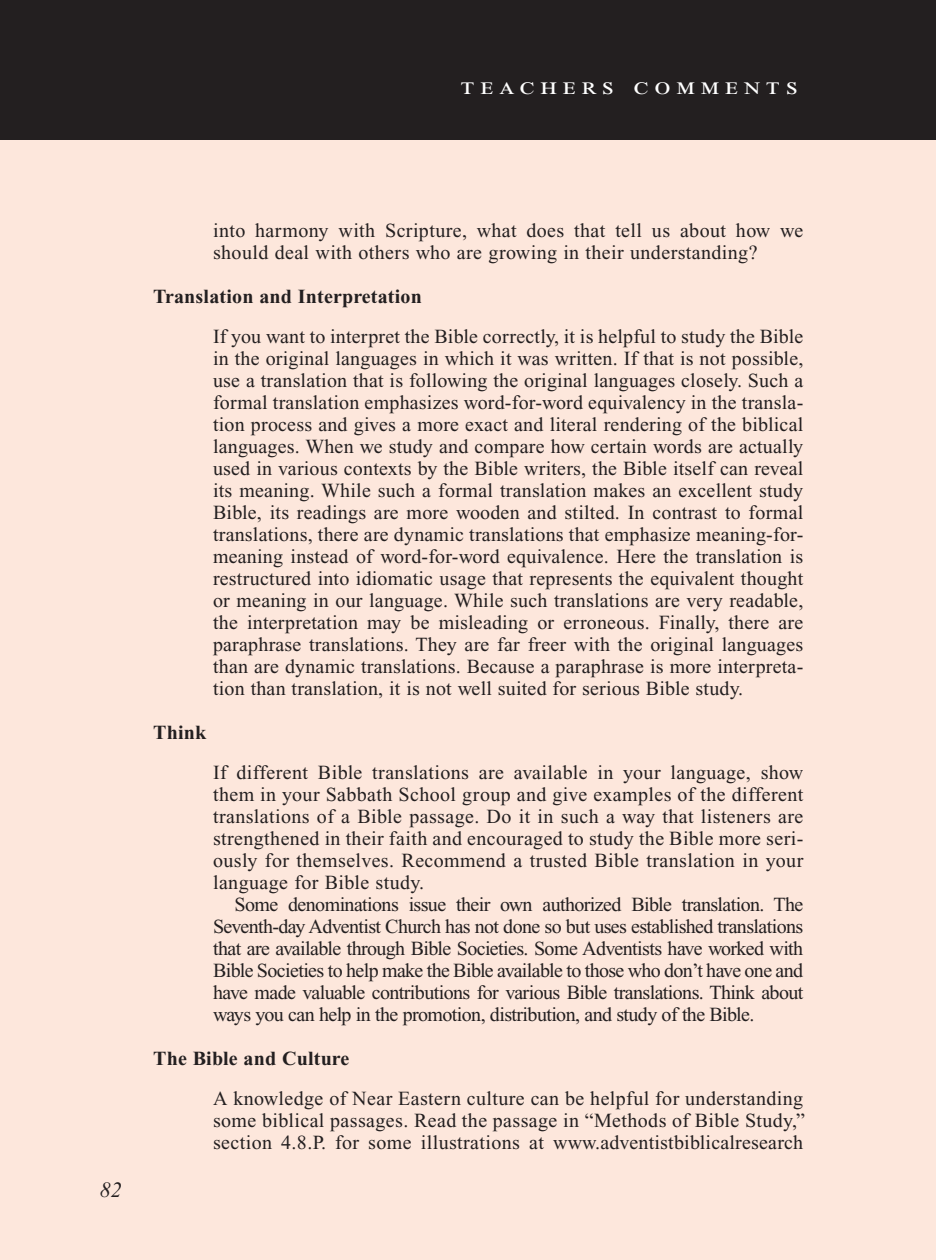
<style>
.page{position:relative;width:936px;height:1260px;background:#fff}
.page>*{position:absolute;margin:0;border:0;box-sizing:border-box;transform-origin:0 0}
.Teachers_Comments_He{font:24px "Times New Roman PS Std";letter-spacing:.2em;color:#fff;scale:1.2 1}
.PageNumbers{font:italic 22px "Times New Roman PS Std";color:#231f20}
.Objectives_Body_Text{font:20px/22px "Times New Roman PS Std";letter-spacing:.02em;color:#231f20;text-align:justify}
.Roman_Numeral_Sub_He{font:700 20px "Times New Roman PS Std";letter-spacing:.01em;color:#231f20}
</style>
<div class="page">
<div style="left:0;top:134px;width:936px;height:1126px;background:#fde7dc"></div>
<div style="left:0;top:0;width:936px;height:140px;background:#231f20"></div>
<p class="Teachers_Comments_He" style="left:461px;top:73px;width:283px">teachers comments</p>
<p class="PageNumbers" style="left:100px;top:1178px;width:23px">82</p>
<p class="Objectives_Body_Text" style="left:213px;top:219px;width:592px">into harmony with Scripture, what does that tell us about how we should deal with others who are growing in their understanding?</p>
<p class="Roman_Numeral_Sub_He" style="left:153px;top:285px;width:270px">Translation and Interpretation</p>
<p class="Objectives_Body_Text" style="left:213px;top:325px;width:592px">If you want to interpret the Bible correctly, it is helpful to study the Bible in the original languages in which it was written. If that is not possible, use a translation that is following the original languages closely. Such a formal translation emphasizes word-for-word equivalency in the transla&shy;tion process and gives a more exact and literal rendering of the biblical languages. When we study and compare how certain words are actually used in various contexts by the Bible writers, the Bible itself can reveal its meaning. While such a formal translation makes an excellent study Bible, its readings are more wooden and stilted. In contrast to formal translations, there are dynamic translations that emphasize meaning-for&shy;meaning instead of word-for-word equivalence. Here the translation is restructured into idiomatic usage that represents the equivalent thought or meaning in our language. While such translations are very readable, the interpretation may be misleading or erroneous. Finally, there are paraphrase translations. They are far freer with the original languages than are dynamic translations. Because a paraphrase is more interpreta&shy;tion than translation, it is not well suited for serious Bible study.</p>
<p class="Roman_Numeral_Sub_He" style="left:153px;top:721px;width:55px">Think</p>
<p class="Objectives_Body_Text" style="left:213px;top:761px;width:592px">If different Bible translations are available in your language, show them in your Sabbath School group and give examples of the different translations of a Bible passage. Do it in such a way that listeners are strengthened in their faith and encouraged to study the Bible more seri&shy;ously for themselves. Recommend a trusted Bible translation in your language for Bible study.</p>
<p class="Objectives_Body_Text" style="left:213px;top:893px;width:592px;text-indent:22px">Some denominations issue their own authorized Bible translation. The Seventh-day Adventist Church has not done so but uses established translations that are available through Bible Societies. Some Adventists have worked with Bible Societies to help make the Bible available to those who don’t have one and have made valuable contributions for various Bible translations. Think about ways you can help in the promotion, distribution, and study of the Bible.</p>
<p class="Roman_Numeral_Sub_He" style="left:153px;top:1047px;width:198px">The Bible and Culture</p>
<p class="Objectives_Body_Text" style="left:213px;top:1087px;width:593px">A knowledge of Near Eastern culture can be helpful for understanding some biblical passages. Read the passage in “Methods of Bible Study,” section 4.8.P. for some illustrations at www.adventistbiblicalresearch</p>
</div>
